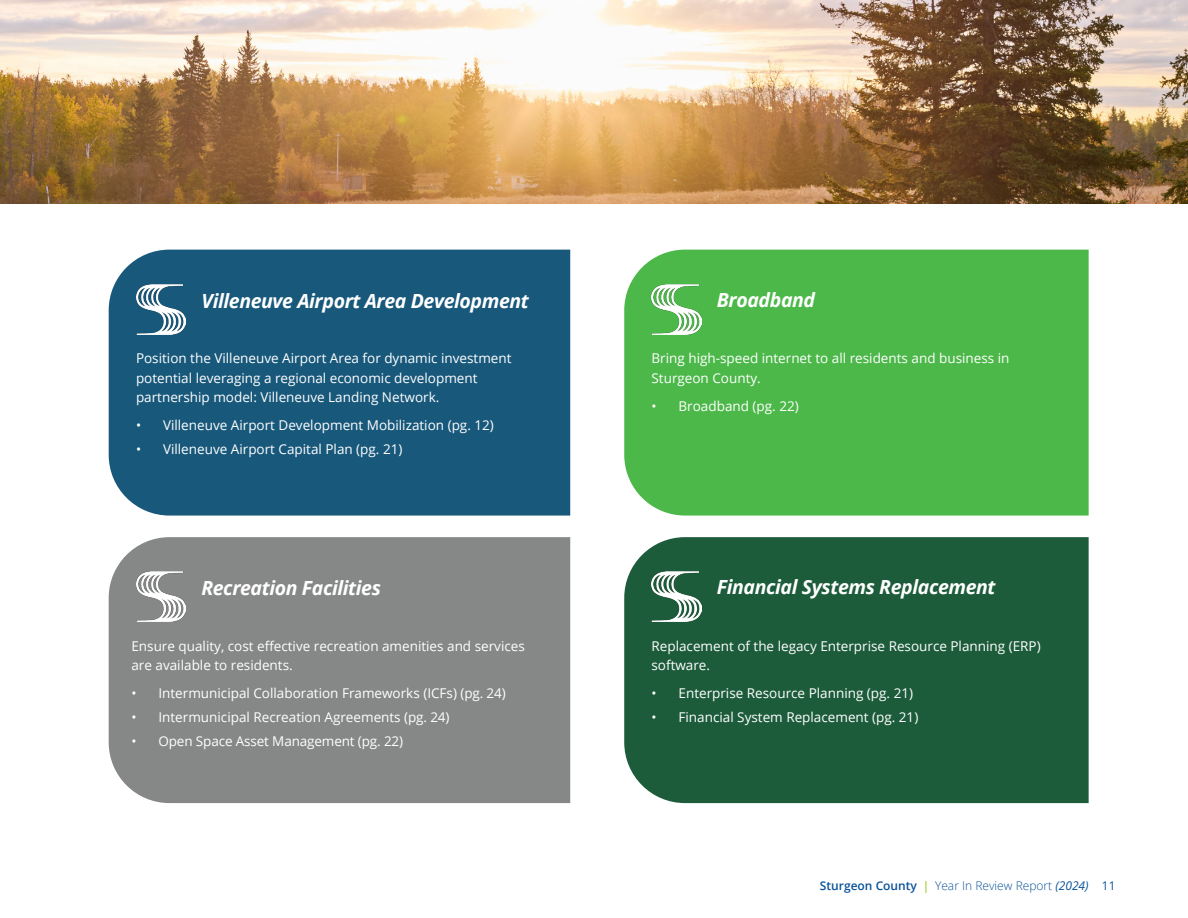
<style>
.page{position:relative;width:1188px;height:918px;background:#fff}
.page>*{position:absolute;margin:0;border:0;box-sizing:border-box;transform-origin:0 0}
.t1{font:italic 700 19.5px "Open Sans";letter-spacing:-.02em;color:#fff}
.t2{font:13.5px/19.5px "Open Sans";color:#fff}
.t3{font:300 12px "Open Sans";color:#095299}
.s1{font-weight:600}
.s2{font-family:"Myriad Pro";font-weight:600;color:#a6ce39}
.s3{font-weight:400;font-style:italic}
.s4{font-weight:400}
</style>
<div class="page">
<img style="left:0;top:0;width:1188px;height:203px">
<div style="left:109px;top:250px;width:461px;height:266px;background:#18587b"></div>
<img style="left:136px;top:284px;width:50px;height:50px">
<div style="left:109px;top:537px;width:461px;height:266px;background:#868787"></div>
<img style="left:136px;top:572px;width:50px;height:50px">
<div style="left:624px;top:250px;width:465px;height:266px;background:#4cb849"></div>
<img style="left:652px;top:284px;width:49px;height:50px">
<div style="left:624px;top:537px;width:465px;height:266px;background:#1c5c3b"></div>
<img style="left:652px;top:572px;width:49px;height:50px">
<p class="t1" style="left:202px;top:288px;width:329px">Villeneuve Airport Area Development</p>
<p class="t2" style="left:136px;top:348px;width:377px">Position the Villeneuve Airport Area for dynamic investment potential leveraging a regional economic development partnership model: Villeneuve Landing Network.</p>
<p class="t2" style="left:136px;top:415px;width:359px">• Villeneuve Airport Development Mobilization (pg. 12)</p>
<p class="t2" style="left:136px;top:439px;width:268px">• Villeneuve Airport Capital Plan (pg. 21)</p>
<p class="t1" style="left:717px;top:286px;width:100px">Broadband</p>
<p class="t2" style="left:652px;top:348px;width:359px">Bring high-speed internet to all residents and business in<br>Sturgeon County.</p>
<p class="t2" style="left:652px;top:396px;width:149px">• Broadband (pg. 22)</p>
<p class="t1" style="left:201px;top:575px;width:181px">Recreation Facilities</p>
<p class="t1" style="left:717px;top:573px;width:280px">Financial Systems Replacement</p>
<p class="t2" style="left:131px;top:636px;width:395px">Ensure quality, cost effective recreation amenities and services are available to residents.</p>
<p class="t2" style="left:131px;top:683px;width:376px">• Intermunicipal Collaboration Frameworks (ICFs) (pg. 24)</p>
<p class="t2" style="left:131px;top:707px;width:320px">• Intermunicipal Recreation Agreements (pg. 24)</p>
<p class="t2" style="left:131px;top:731px;width:273px">• Open Space Asset Management (pg. 22)</p>
<p class="t2" style="left:652px;top:636px;width:391px">Replacement of the legacy Enterprise Resource Planning (ERP) software.</p>
<p class="t2" style="left:652px;top:683px;width:263px">• Enterprise Resource Planning (pg. 21)</p>
<p class="t2" style="left:652px;top:707px;width:268px">• Financial System Replacement (pg. 21)</p>
<p class="t3" style="left:820px;top:877px;width:297px"><span class="s1">Sturgeon County</span> <span class="s2">|</span> Year In Review Report <span class="s3">(2024)</span> <span class="s4">11</span></p>
</div>
